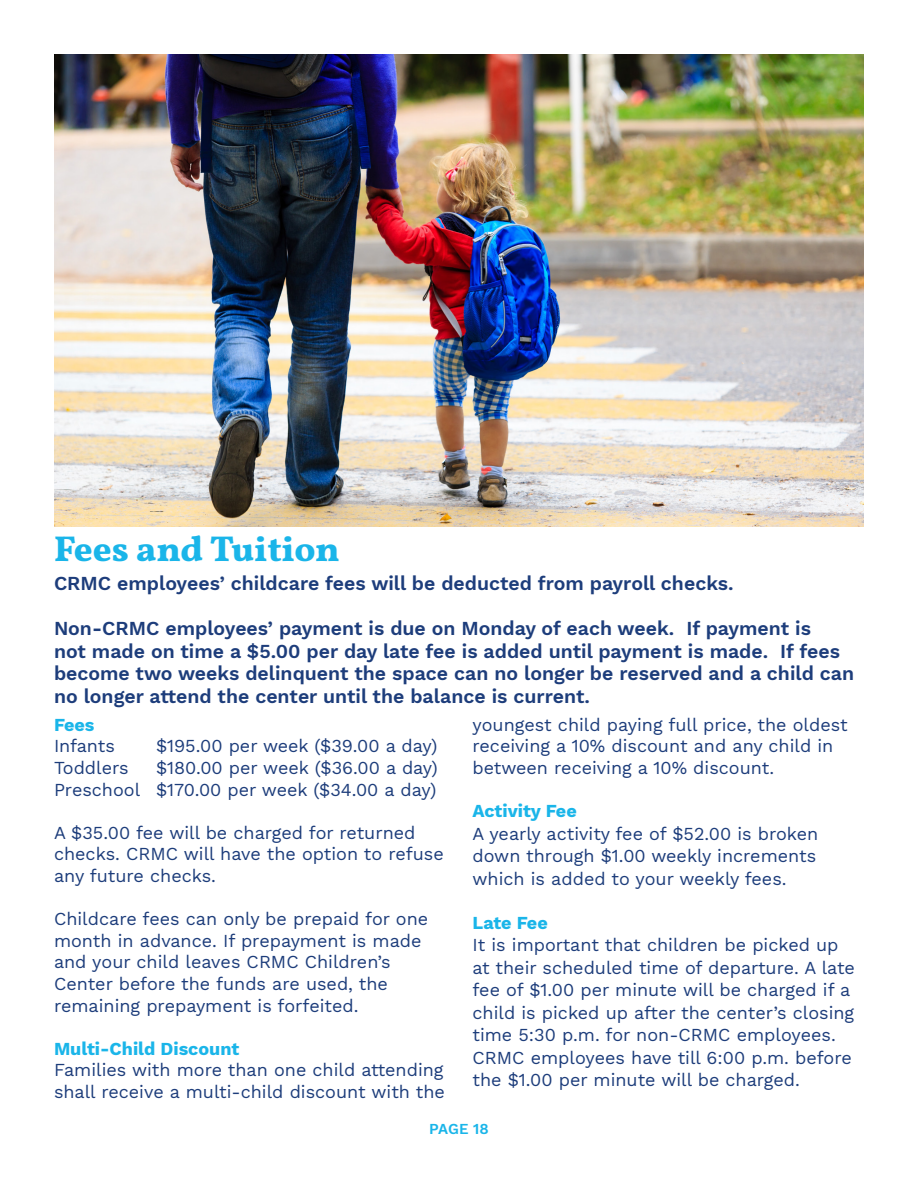
<style>
.page{position:relative;width:918px;height:1188px;background:#fff}
.page>*{position:absolute;margin:0;border:0;box-sizing:border-box;transform-origin:0 0}
.t1{font:800 36px "Vollkorn";color:#1ab5e9}
.t2{font:600 19.5px/22.5px "Work Sans";color:#1d3d7b}
.t3{font:18px/21.6px "Work Sans";color:#1d3d7b}
.t4{font:700 18px "Work Sans";color:#1ab5e9}
.t5{font:600 15px "Work Sans";color:#1ab5e9}
</style>
<div class="page">
<img style="left:54px;top:54px;width:810px;height:472px">
<h1 class="t1" style="left:54px;top:522px;width:287px">Fees and Tuition</h1>
<p class="t2" style="left:54px;top:571px;width:681px">CRMC employees’ childcare fees will be deducted from payroll checks.</p>
<p class="t2" style="left:54px;top:616px;width:802px">Non-CRMC employees’ payment is due on Monday of each week. If payment is<br>not made on time a $5.00 per day late fee is added until payment is made. If fees become two weeks delinquent the space can no longer be reserved and a child can no longer attend the center until the balance is current.</p>
<p class="t4" style="left:54px;top:711px;width:42px">Fees</p>
<p class="t3" style="left:54px;top:735px;width:63px">Infants</p>
<p class="t3" style="left:156px;top:735px;width:283px">$195.00 per week ($39.00 a day)</p>
<p class="t3" style="left:54px;top:756px;width:76px">Toddlers</p>
<p class="t3" style="left:472px;top:713px;width:377px">youngest child paying full price, the oldest receiving a 10% discount and any child in between receiving a 10% discount.</p>
<p class="t4" style="left:472px;top:797px;width:106px">Activity Fee</p>
<p class="t3" style="left:472px;top:822px;width:347px;line-height:22.5px;text-align:justify">A yearly activity fee of $52.00 is broken down through $1.00 weekly increments which is added to your weekly fees.</p>
<p class="t4" style="left:472px;top:909px;width:77px">Late Fee</p>
<p class="t3" style="left:472px;top:933px;width:384px;line-height:22.5px">It is important that children be picked up at their scheduled time of departure. A late fee of $1.00 per minute will be charged if a child is picked up after the center’s closing time 5:30 p.m. for non-CRMC employees.<br>CRMC employees have till 6:00 p.m. before the $1.00 per minute will be charged.</p>
<p class="t3" style="left:54px;top:756px;width:385px;text-align:right">$180.00 per week ($36.00 a day)<br>Preschool $170.00 per week ($34.00 a day)</p>
<p class="t3" style="left:54px;top:821px;width:391px">A $35.00 fee will be charged for returned checks. CRMC will have the option to refuse any future checks.</p>
<p class="t3" style="left:54px;top:908px;width:376px">Childcare fees can only be prepaid for one month in advance. If prepayment is made and your child leaves CRMC Children’s Center before the funds are used, the remaining prepayment is forfeited.</p>
<p class="t4" style="left:54px;top:1035px;width:187px">Multi-Child Discount</p>
<p class="t3" style="left:54px;top:1059px;width:392px">Families with more than one child attending shall receive a multi-child discount with the</p>
<p class="t5" style="left:429px;top:1117px;width:61px">PAGE 18</p>
</div>
